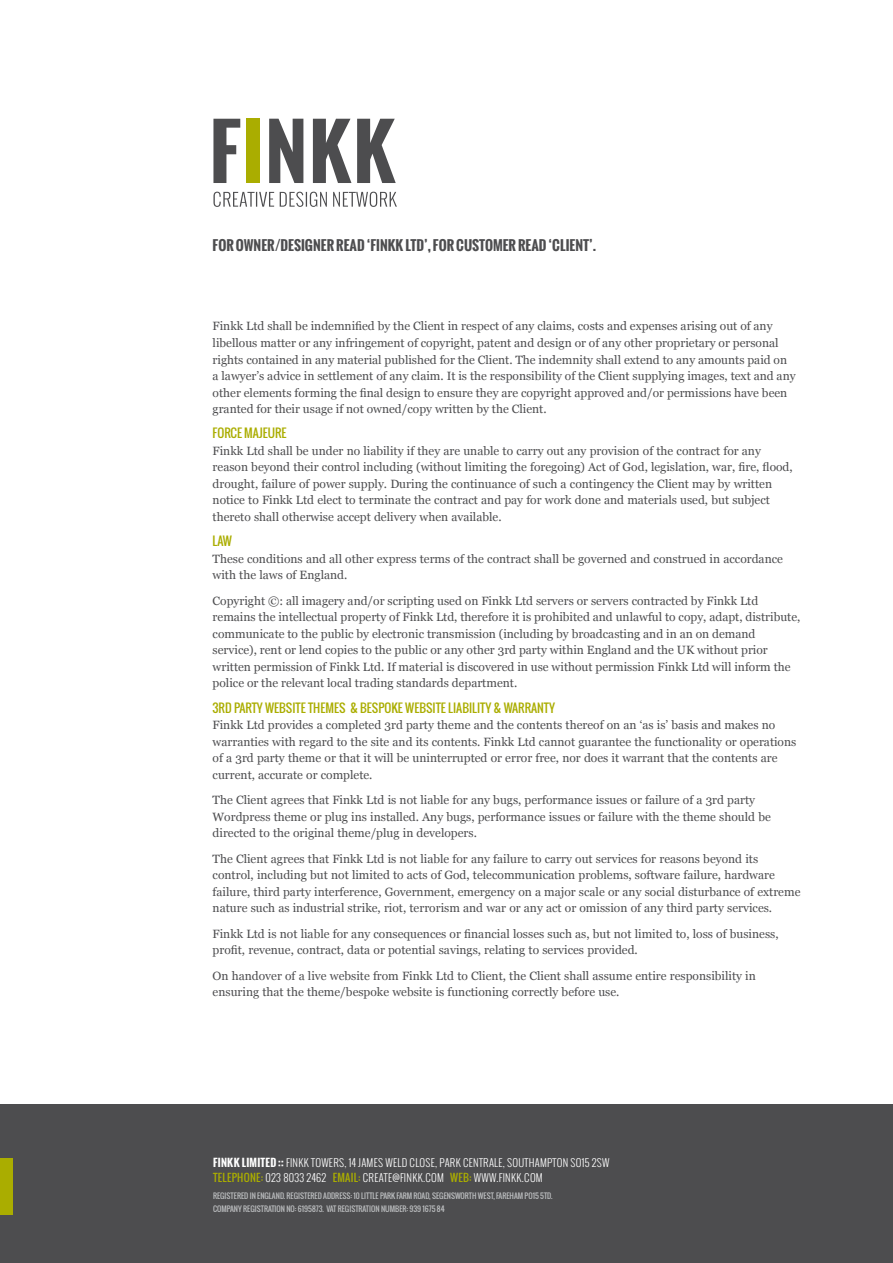
<style>
.page{position:relative;width:893px;height:1263px;background:#fff}
.page>*{position:absolute;margin:0;border:0;box-sizing:border-box;transform-origin:0 0}
.t1{font:700 13.5px "Oswald";color:#4d4d4f}
.t2{font:12px/16.5px "Georgia";color:#4d4d4f}
.t3{font:12px "Oswald";color:#aaad00}
.t4{font:300 10.5px/15px "Oswald";letter-spacing:.025em;color:#fff}
.t5{font:700 10.5px "Oswald";color:#fff}
.t6{font:7.5px/13.5px "Oswald";color:#bcbec0}
.s1{font-weight:700}
.s2{font-weight:400;color:#aaad00}
</style>
<div class="page">
<svg style="left:269px;top:119px;width:127px;height:64px"></svg>
<div style="left:247px;top:119px;width:13px;height:64px;background:#aaad00"></div>
<svg style="left:213px;top:119px;width:27px;height:64px"></svg>
<svg style="left:213px;top:192px;width:184px;height:15px"></svg>
<div style="left:0;top:1104px;width:893px;height:159px;background:#4d4d4f"></div>
<div style="left:0;top:1158px;width:13px;height:56px;background:#aaad00"></div>
<p class="t1" style="left:213px;top:235px;width:385px">FOR OWNER/DESIGNER READ ‘FINKK LTD’, FOR CUSTOMER READ ‘CLIENT’.</p>
<p class="t2" style="left:213px;top:318px;width:585px">Finkk Ltd shall be indemnified by the Client in respect of any claims, costs and expenses arising out of any libellous matter or any infringement of copyright, patent and design or of any other proprietary or personal rights contained in any material published for the Client. The indemnity shall extend to any amounts paid on a lawyer’s advice in settlement of any claim. It is the responsibility of the Client supplying images, text and any other elements forming the final design to ensure they are copyright approved and/or permissions have been granted for their usage if not owned/copy written by the Client.</p>
<p class="t3" style="left:213px;top:424px;width:76px">FORCE MAJEURE</p>
<p class="t2" style="left:213px;top:442px;width:582px">Finkk Ltd shall be under no liability if they are unable to carry out any provision of the contract for any reason beyond their control including (without limiting the foregoing) Act of God, legislation, war, fire, flood, drought, failure of power supply. During the continuance of such a contingency the Client may by written notice to Finkk Ltd elect to terminate the contract and pay for work done and materials used, but subject thereto shall otherwise accept delivery when available.</p>
<p class="t3" style="left:213px;top:532px;width:21px">LAW</p>
<p class="t2" style="left:213px;top:550px;width:572px">These conditions and all other express terms of the contract shall be governed and construed in accordance with the laws of England.</p>
<p class="t2" style="left:213px;top:592px;width:589px">Copyright ©: all imagery and/or scripting used on Finkk Ltd servers or servers contracted by Finkk Ltd remains the intellectual property of Finkk Ltd, therefore it is prohibited and unlawful to copy, adapt, distribute, communicate to the public by electronic transmission (including by broadcasting and in an on demand service), rent or lend copies to the public or any other 3rd party within England and the UK without prior written permission of Finkk Ltd. If material is discovered in use without permission Finkk Ltd will inform the police or the relevant local trading standards department.</p>
<p class="t3" style="left:213px;top:698px;width:60px">3RD PARTYWEBSI</p>
<p class="t3" style="left:296px;top:698px;width:25px">TE THEMES</p>
<p class="t3" style="left:350px;top:698px;width:18px">&amp; BESPOKE</p>
<p class="t3" style="left:405px;top:698px;width:7px">WEBSI</p>
<p class="t3" style="left:436px;top:698px;width:121px">TE LIABILITY &amp; WARRANTY</p>
<p class="t2" style="left:213px;top:716px;width:585px">Finkk Ltd provides a completed 3rd party theme and the contents thereof on an ‘as is’ basis and makes no warranties with regard to the site and its contents. Finkk Ltd cannot guarantee the functionality or operations of a 3rd party theme or that it will be uninterrupted or error free, nor does it warrant that the contents are current, accurate or complete.</p>
<p class="t2" style="left:213px;top:791px;width:560px">The Client agrees that Finkk Ltd is not liable for any bugs, performance issues or failure of a 3rd party<br>Wordpress theme or plug ins installed. Any bugs, performance issues or failure with the theme should be directed to the original theme/plug in developers.</p>
<p class="t2" style="left:213px;top:850px;width:589px">The Client agrees that Finkk Ltd is not liable for any failure to carry out services for reasons beyond its control, including but not limited to acts of God, telecommunication problems, software failure, hardware failure, third party interference, Government, emergency on a major scale or any social disturbance of extreme nature such as industrial strike, riot, terrorism and war or any act or omission of any third party services.</p>
<p class="t2" style="left:213px;top:925px;width:567px">Finkk Ltd is not liable for any consequences or financial losses such as, but not limited to, loss of business, profit, revenue, contract, data or potential savings, relating to services provided.</p>
<p class="t2" style="left:213px;top:966px;width:545px">On handover of a live website from Finkk Ltd to Client, the Client shall assume entire responsibility in ensuring that the theme/bespoke website is functioning correctly before use.</p>
<p class="t5" style="left:213px;top:1155px;width:12px">FINKK</p>
<p class="t5" style="left:242px;top:1155px;width:11px">LIMITED</p>
<p class="t4" style="left:213px;top:1155px;width:391px;text-indent:65px"><span class="s1">::</span> FINKK TOWERS, 14 JAMES WELD CLOSE, PARK CENTRALE, SOUTHAMPTON SO15 2SW<br><span class="s2">TELEPHONE:</span> 023 8033 2462 <span class="s2">EMAIL:</span> CREATE@FINKK.COM <span class="s2">WEB:</span> WWW</p>
<p class="t4" style="left:496px;top:1170px;width:48px">.FINKK.COM</p>
<p class="t6" style="left:213px;top:1189px;width:341px">REGISTERED IN ENGLAND. REGISTERED ADDRESS: 10 LITTLE PARK FARM ROAD, SEGENSWORTH WEST, FAREHAM PO15 5TD.<br>COMPANY REGISTRATION NO: 6195873. VAT REGISTRATION NUMBER: 939 1675 84</p>
</div>
